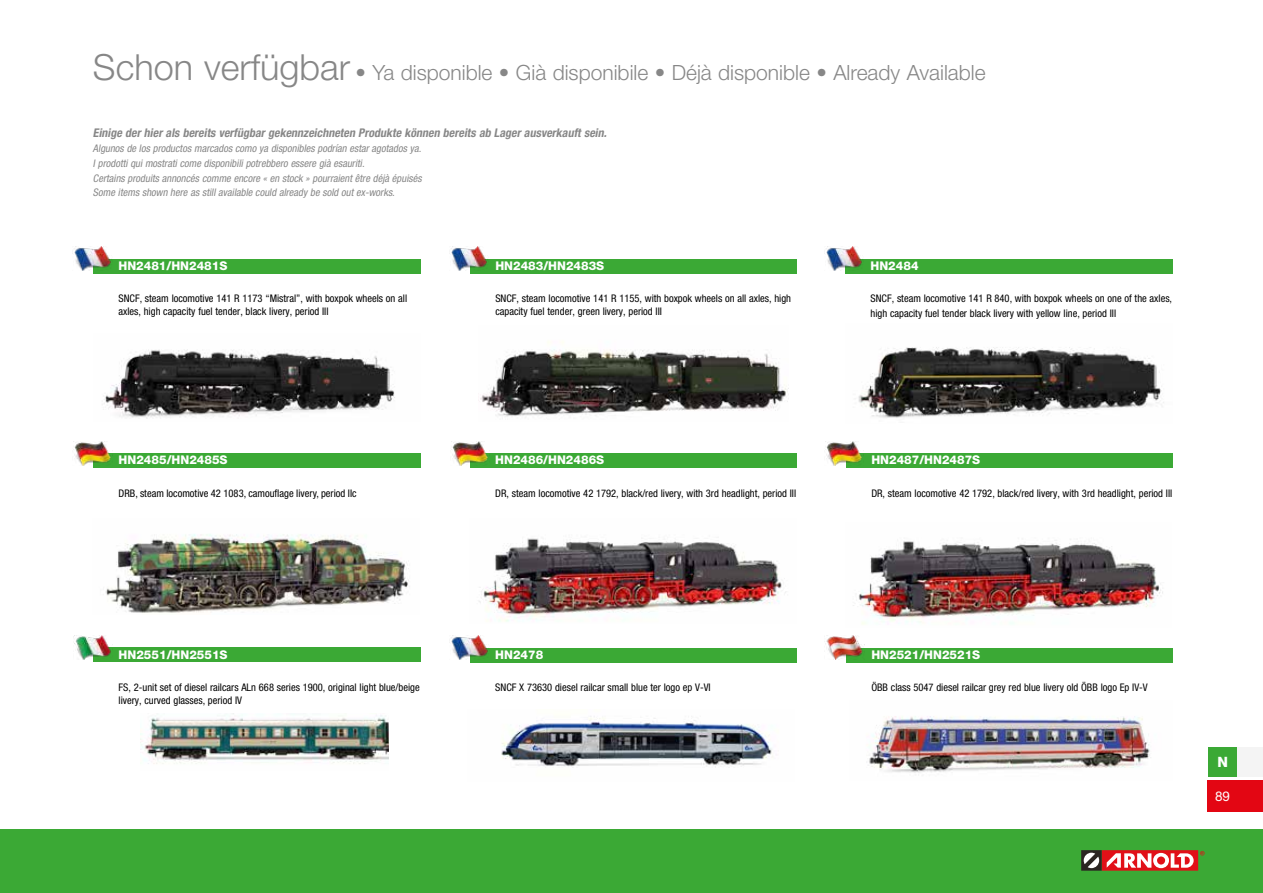
<style>
.page{position:relative;width:1263px;height:893px;background:#fff}
.page>*{position:absolute;margin:0;border:0;box-sizing:border-box;transform-origin:0 0}
.t1{font:300 21px "Helvetica Neue LT Std";color:#878787}
.t2{font:800 14.25px "Helvetica Neue LT Std";color:#fff}
.t3{font:13.5px "Helvetica Neue LT Std";color:#fff}
.t4{font:800 12px "Helvetica Neue LT Std";color:#fff}
.t5{font:italic 700 condensed 12px "Helvetica Neue LT Std";color:#878787}
.t6{font:condensed 10.5px/12.6px "Helvetica Neue LT Std";color:#000}
.t7{font:italic condensed 10.5px/14.7px "Helvetica Neue LT Std";color:#878787}
.s1{font-size:36px}
</style>
<div class="page">
<div style="left:1208px;top:747px;width:29px;height:30px;background:#3ba935"></div>
<div style="left:1237px;top:747px;width:26px;height:30px;background:#f4f4f4"></div>
<div style="left:470px;top:259px;width:326px;height:15px;background:#3ba935"></div>
<div style="left:93px;top:453px;width:328px;height:15px;background:#3ba935"></div>
<div style="left:93px;top:259px;width:328px;height:15px;background:#3ba935"></div>
<div style="left:845px;top:259px;width:327px;height:15px;background:#3ba935"></div>
<div style="left:470px;top:453px;width:326px;height:15px;background:#3ba935"></div>
<div style="left:846px;top:453px;width:326px;height:15px;background:#3ba935"></div>
<div style="left:93px;top:647px;width:328px;height:15px;background:#3ba935"></div>
<div style="left:470px;top:648px;width:326px;height:14px;background:#3ba935"></div>
<img style="left:451px;top:636px;width:37px;height:23px">
<img style="left:449px;top:247px;width:38px;height:24px">
<img style="left:73px;top:441px;width:38px;height:24px">
<img style="left:74px;top:247px;width:37px;height:24px">
<img style="left:825px;top:442px;width:37px;height:23px">
<div style="left:846px;top:648px;width:326px;height:14px;background:#3ba935"></div>
<img style="left:825px;top:636px;width:38px;height:23px">
<img style="left:102px;top:349px;width:293px;height:70px">
<img style="left:478px;top:341px;width:310px;height:77px">
<img style="left:824px;top:247px;width:38px;height:24px">
<img style="left:858px;top:347px;width:306px;height:71px">
<img style="left:105px;top:534px;width:304px;height:79px">
<img style="left:451px;top:442px;width:37px;height:23px">
<img style="left:479px;top:538px;width:307px;height:84px">
<img style="left:853px;top:539px;width:310px;height:86px">
<img style="left:141px;top:713px;width:248px;height:51px">
<img style="left:73px;top:636px;width:40px;height:23px">
<img style="left:501px;top:716px;width:272px;height:52px">
<img style="left:869px;top:716px;width:282px;height:57px">
<div style="left:0;top:829px;width:1263px;height:64px;background:#3ba935"></div>
<div style="left:1102px;top:850px;width:96px;height:21px;background:#e11018"></div>
<svg style="left:1200px;top:851px;width:4px;height:4px"></svg>
<svg style="left:1081px;top:850px;width:112px;height:21px"></svg>
<div style="left:1208px;top:780px;width:55px;height:32px;background:#e30613"></div>
<h1 class="t1" style="left:93px;top:60px;width:894px"><span class="s1">Schon verfügbar</span> • Ya disponible • Già disponibile • Déjà disponible • Already Available</h1>
<p class="t5" style="left:93px;top:126px;width:518px">Einige derhierals bereits verfügbargekennzeichneten Produkte können bereits ab Lagerausverkauftsein.</p>
<p class="t7" style="left:93px;top:141px;width:332px">Algunos de los productos marcados como ya disponibles podrían estar agotados ya.<br>I prodotti qui mostrati come disponibili potrebbero essere già esauriti.<br>Certains produits annoncés comme encore « en stock » pourraient être déjà épuisés Some items shown here as still available could already be sold out ex-works.</p>
<p class="t4" style="left:118px;top:259px;width:110px">HN2481/HN2481S</p>
<p class="t6" style="left:118px;top:292px;width:290px">SNCF, steam locomotive 141 R 1173 “Mistral”, with boxpok wheels on all axles, high capacity fuel tender, black livery, period III</p>
<p class="t4" style="left:119px;top:453px;width:110px">HN2485/HN2485S</p>
<p class="t6" style="left:119px;top:487px;width:240px">DRB, steam locomotive 42 1083, camouflage livery, period IIc</p>
<p class="t4" style="left:495px;top:258px;width:110px">HN2483/HN2483S</p>
<p class="t6" style="left:495px;top:292px;width:297px">SNCF, steam locomotive 141 R 1155, with boxpok wheels on all axles, high capacity fuel tender, green livery, period III</p>
<p class="t4" style="left:495px;top:453px;width:110px">HN2486/HN2486S</p>
<p class="t6" style="left:495px;top:487px;width:302px">DR, steam locomotive 42 1792, black/red livery, with 3rd headlight, period III</p>
<p class="t4" style="left:870px;top:258px;width:50px">HN2484</p>
<p class="t6" style="left:870px;top:291px;width:303px;line-height:15px">SNCF, steam locomotive 141 R 840, with boxpok wheels on one of the axles, high capacity fuel tender black livery with yellow line, period III</p>
<p class="t4" style="left:871px;top:453px;width:110px">HN2487/HN2487S</p>
<p class="t6" style="left:871px;top:487px;width:302px">DR, steam locomotive 42 1792, black/red livery, with 3rd headlight, period III</p>
<p class="t4" style="left:119px;top:647px;width:110px">HN2551/HN2551S</p>
<p class="t6" style="left:119px;top:681px;width:303px">FS, 2-unit set of diesel railcars ALn 668 series 1900, original light blue/beige livery, curved glasses, period IV</p>
<p class="t4" style="left:495px;top:647px;width:50px">HN2478</p>
<p class="t6" style="left:495px;top:681px;width:217px">SNCF X 73630 diesel railcar small blue ter logo ep V-VI</p>
<p class="t4" style="left:871px;top:647px;width:110px">HN2521/HN2521S</p>
<p class="t6" style="left:871px;top:681px;width:278px">ÖBB class 5047 diesel railcar grey red blue livery old ÖBB logo Ep IV-V</p>
<h2 class="t2" style="left:1217px;top:753px;width:12px">N</h2>
<p class="t3" style="left:1215px;top:788px;width:16px">89</p>
</div>
